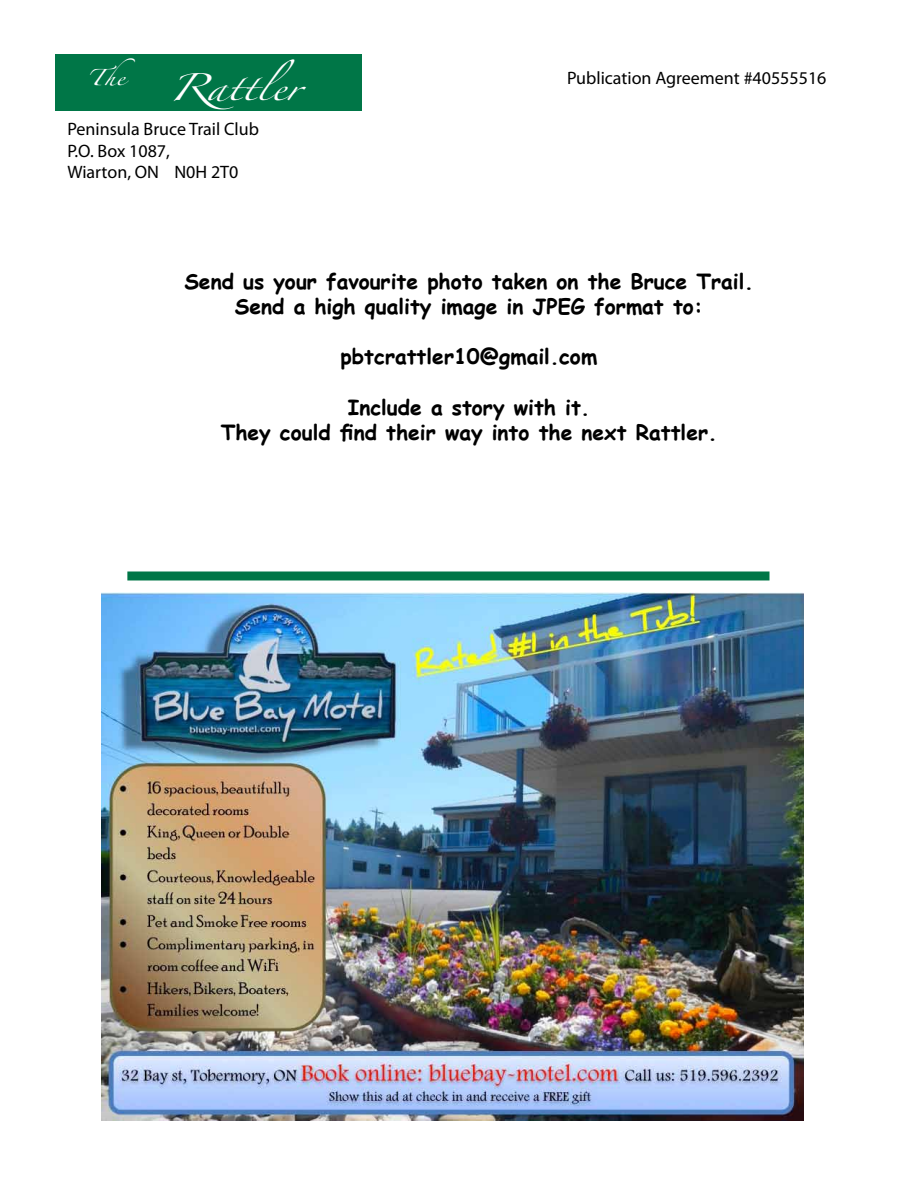
<style>
.page{position:relative;width:918px;height:1188px;background:#fff}
.page>*{position:absolute;margin:0;border:0;box-sizing:border-box;transform-origin:0 0}
.t1{font:24.3px "Zapfino";color:#fff;scale:1.21 1}
.t2{font:700 21px/25.2px "Comic Sans MS";color:#000;text-align:center}
.t3{font:18px/21.6px "Myriad Pro";color:#000}
.t4{font:14.55px "Zapfino";color:#fff;scale:1.21 1}
</style>
<div class="page">
<div style="left:127px;top:572px;width:643px;height:8px;background:#007647"></div>
<div style="left:56px;top:55px;width:306px;height:56px;background:#007647"></div>
<img style="left:102px;top:593px;width:702px;height:527px">
<p class="t4" style="left:87px;top:72px;width:41px">T he</p>
<p class="t1" style="left:169px;top:77px;width:110px">Rattler</p>
<p class="t3" style="left:68px;top:118px;width:193px">Peninsula Bruce Trail Club<br>P.O. Box 1087,<br>Wiarton, ON N0H 2T0</p>
<p class="t3" style="left:567px;top:67px;width:261px">Publication Agreement #40555516</p>
<p class="t2" style="left:184px;top:268px;width:571px">Send us your favourite photo taken on the Bruce Trail.<br>Send a high quality image in JPEG format to:</p>
<p class="t2" style="left:341px;top:343px;width:258px">pbtcrattler10@gmail.com</p>
<p class="t2" style="left:221px;top:394px;width:498px">Include a story with it.<br>They could find their way into the next Rattler.</p>
</div>
